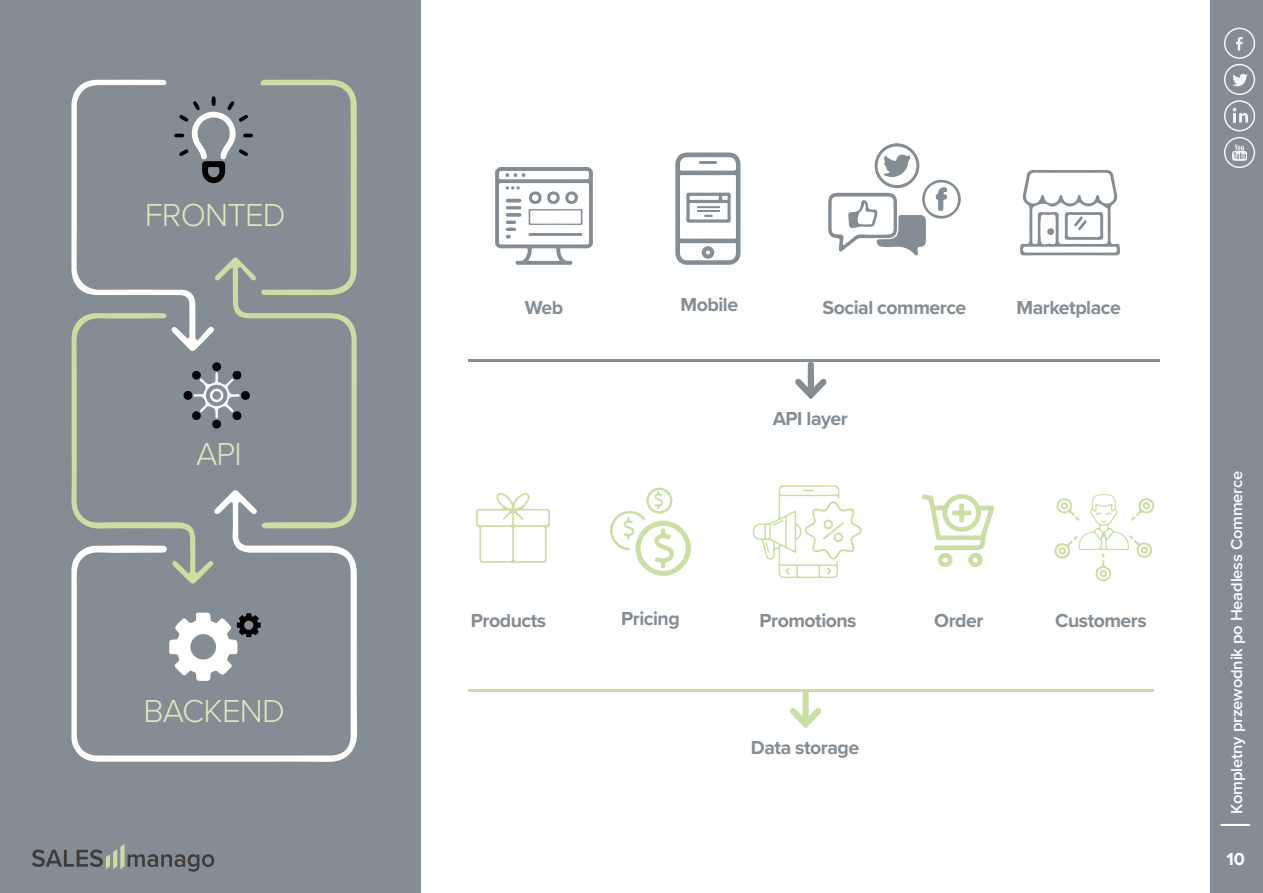
<style>
.page{position:relative;width:1263px;height:893px;background:#fff}
.page>*{position:absolute;margin:0;border:0;box-sizing:border-box;transform-origin:0 0}
.t1{font:300 33px "Proxima Nova";letter-spacing:-.025em;color:#dae7bf}
.t2{font:700 19.5px "Proxima Nova";letter-spacing:-.025em;color:#858d94}
.t3{font:700 18px "Proxima Nova";color:#fff}
.t4{font:600 16.5px "Proxima Nova";letter-spacing:-.01em;color:#fff}
</style>
<div class="page">
<div style="left:0;top:0;width:421px;height:893px;background:#858d94"></div>
<div style="left:1210px;top:0;width:53px;height:893px;background:#858d94"></div>
<hr style="left:1220px;top:824px;width:30px;height:2px;background:#fff">
<svg style="left:1233px;top:74px;width:15px;height:12px"></svg>
<svg style="left:1236px;top:37px;width:6px;height:14px"></svg>
<svg style="left:1233px;top:108px;width:15px;height:14px"></svg>
<svg style="left:1232px;top:144px;width:15px;height:17px"></svg>
<div style="left:1224px;top:28px;width:31px;height:31px;border:2px solid #f6f6f6;border-radius:50%"></div>
<div style="left:1224px;top:64px;width:31px;height:31px;border:2px solid #f6f6f6;border-radius:50%"></div>
<div style="left:1224px;top:100px;width:31px;height:31px;border:2px solid #f6f6f6;border-radius:50%"></div>
<div style="left:1224px;top:137px;width:31px;height:31px;border:2px solid #f6f6f6;border-radius:50%"></div>
<svg style="left:32px;top:844px;width:182px;height:28px"></svg>
<svg style="left:71px;top:584px;width:286px;height:178px"></svg>
<svg style="left:71px;top:80px;width:286px;height:504px"></svg>
<svg style="left:169px;top:611px;width:92px;height:70px"></svg>
<svg style="left:495px;top:167px;width:98px;height:98px"></svg>
<svg style="left:675px;top:152px;width:66px;height:113px"></svg>
<svg style="left:828px;top:143px;width:133px;height:113px"></svg>
<svg style="left:1020px;top:170px;width:100px;height:85px"></svg>
<svg style="left:795px;top:362px;width:31px;height:37px"></svg>
<hr style="left:468px;top:359px;width:692px;height:3px;background:#858d94">
<svg style="left:789px;top:689px;width:32px;height:40px"></svg>
<hr style="left:468px;top:690px;width:686px;height:2px;background:#cadfa3">
<svg style="left:476px;top:493px;width:74px;height:70px"></svg>
<svg style="left:610px;top:487px;width:81px;height:89px"></svg>
<svg style="left:752px;top:485px;width:110px;height:93px"></svg>
<svg style="left:922px;top:494px;width:73px;height:73px"></svg>
<svg style="left:1054px;top:494px;width:101px;height:88px"></svg>
<p class="t1" style="left:145px;top:191px;width:142px">FRONTED</p>
<p class="t1" style="left:196px;top:430px;width:47px">API</p>
<p class="t1" style="left:144px;top:686px;width:143px">BACKEND</p>
<p class="t2" style="left:525px;top:292px;width:40px">Web</p>
<p class="t2" style="left:681px;top:290px;width:59px">Mobile</p>
<p class="t2" style="left:823px;top:292px;width:145px">Social commerce</p>
<p class="t2" style="left:1017px;top:292px;width:106px">Marketplace</p>
<p class="t2" style="left:773px;top:404px;width:77px">API layer</p>
<p class="t2" style="left:471px;top:606px;width:77px">Products</p>
<p class="t2" style="left:621px;top:604px;width:60px">Pricing</p>
<p class="t2" style="left:759px;top:606px;width:99px">Promotions</p>
<p class="t2" style="left:934px;top:606px;width:51px">Order</p>
<p class="t2" style="left:1055px;top:606px;width:93px">Customers</p>
<p class="t2" style="left:751px;top:733px;width:110px">Data storage</p>
<p class="t4" style="left:1224px;top:813px;width:344px;rotate:-90deg">Kompletny przewodnik po Headless Commerce</p>
<p class="t3" style="left:1226px;top:845px;width:20px">10</p>
</div>
